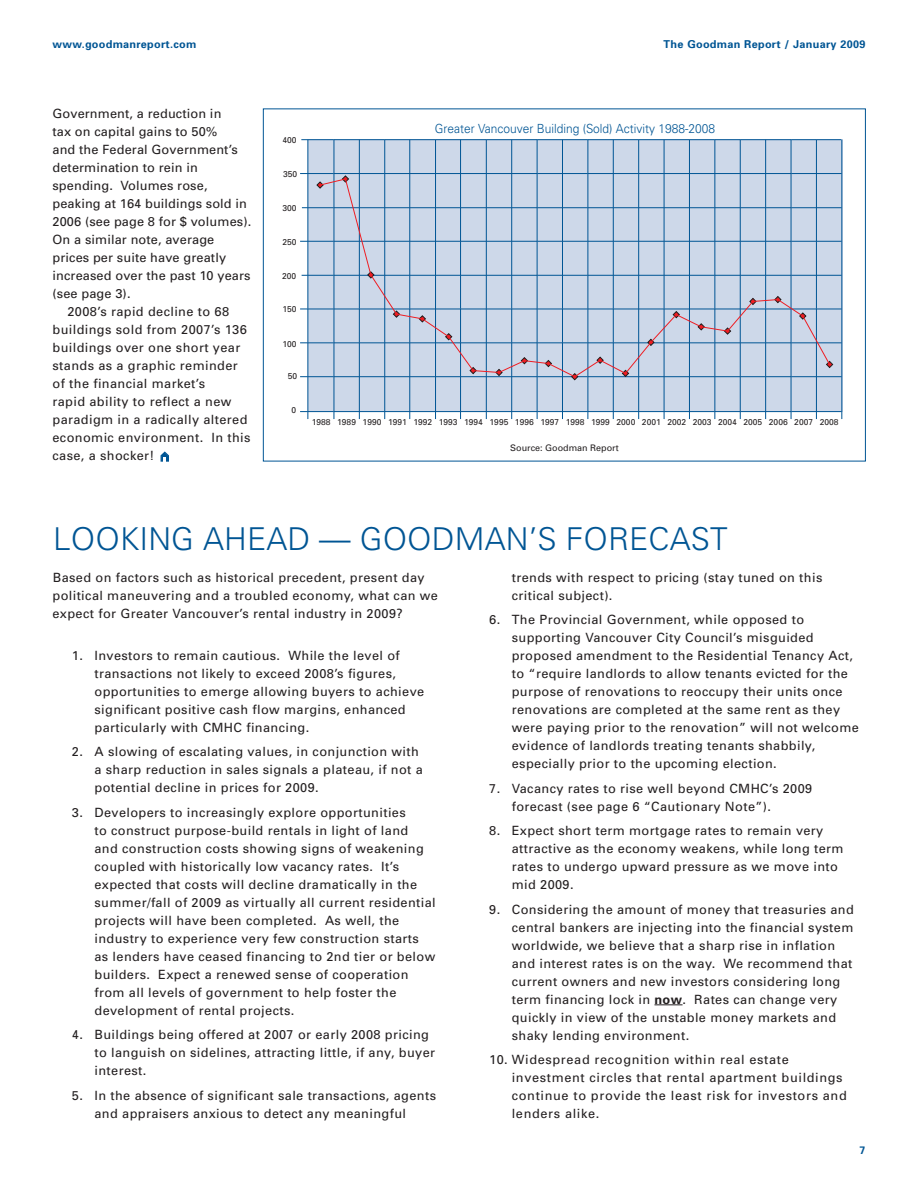
<style>
.page{position:relative;width:918px;height:1188px;background:#fff}
.page>*{position:absolute;margin:0;border:0;box-sizing:border-box;transform-origin:0 0}
.t1{font:300 31.5px "Univers";letter-spacing:.005em;color:#005594}
.t2{font:12.75px/18px "Univers";letter-spacing:.03em;color:#231f20}
.t3{font:12.75px "Univers";letter-spacing:.01em;color:#231f20}
.t4{font:12.75px/18px "Univers";letter-spacing:.05em;color:#231f20}
.t5{font:300 12.6px "Univers";color:#005594;scale:.95 1}
.t6{font:700 10.8px "Univers";letter-spacing:.025em;color:#005594}
.t7{font:9px "Univers";color:#231f20}
.t8{font:8.4px "Univers";color:#231f20}
.s1{font-weight:700}
</style>
<div class="page">
<div style="left:308px;top:140px;width:534px;height:272px;background:#cdd8e9"></div>
<hr style="left:359px;top:140px;width:1px;height:279px;background:#005594">
<hr style="left:410px;top:140px;width:1px;height:279px;background:#005594">
<hr style="left:460px;top:140px;width:1px;height:279px;background:#005594">
<hr style="left:511px;top:140px;width:1px;height:279px;background:#005594">
<hr style="left:562px;top:140px;width:1px;height:279px;background:#005594">
<hr style="left:613px;top:140px;width:1px;height:279px;background:#005594">
<hr style="left:664px;top:140px;width:1px;height:279px;background:#005594">
<hr style="left:765px;top:140px;width:1px;height:279px;background:#005594">
<hr style="left:300px;top:411px;width:542px;height:1px;background:#005594">
<hr style="left:308px;top:140px;width:1px;height:279px;background:#005594">
<hr style="left:302px;top:275px;width:540px;height:1px;background:#005594">
<hr style="left:300px;top:343px;width:542px;height:1px;background:#005594">
<hr style="left:301px;top:139px;width:540px;height:1px;background:#005594">
<hr style="left:302px;top:207px;width:540px;height:1px;background:#005594">
<hr style="left:715px;top:140px;width:1px;height:279px;background:#005594">
<hr style="left:816px;top:140px;width:1px;height:279px;background:#005594">
<hr style="left:300px;top:376px;width:542px;height:1px;background:#005594">
<hr style="left:300px;top:309px;width:542px;height:1px;background:#005594">
<hr style="left:300px;top:241px;width:542px;height:1px;background:#005594">
<hr style="left:300px;top:173px;width:542px;height:1px;background:#005594">
<hr style="left:334px;top:140px;width:1px;height:279px;background:#005594">
<hr style="left:384px;top:140px;width:1px;height:279px;background:#005594">
<hr style="left:435px;top:140px;width:1px;height:279px;background:#005594">
<hr style="left:486px;top:140px;width:1px;height:279px;background:#005594">
<hr style="left:537px;top:140px;width:1px;height:279px;background:#005594">
<hr style="left:588px;top:140px;width:1px;height:279px;background:#005594">
<hr style="left:638px;top:140px;width:1px;height:279px;background:#005594">
<hr style="left:740px;top:140px;width:1px;height:279px;background:#005594">
<hr style="left:791px;top:140px;width:1px;height:279px;background:#005594">
<hr style="left:689px;top:140px;width:1px;height:279px;background:#005594">
<hr style="left:842px;top:140px;width:1px;height:279px;background:#005594">
<svg style="left:319px;top:178px;width:512px;height:200px"></svg>
<svg style="left:654px;top:1004px;width:29px;height:1px"></svg>
<svg style="left:161px;top:451px;width:8px;height:11px"></svg>
<p class="t6" style="left:52px;top:37px;width:145px">www.goodmanreport.com</p>
<p class="t3" style="left:52px;top:106px;width:170px">Government, a reduction in</p>
<p class="t3" style="left:52px;top:124px;width:166px">tax on capital gains to 50%</p>
<p class="t3" style="left:52px;top:142px;width:187px">and the Federal Government’s</p>
<p class="t3" style="left:52px;top:160px;width:147px">determination to rein in</p>
<p class="t3" style="left:52px;top:178px;width:157px">spending. Volumes rose,</p>
<p class="t3" style="left:52px;top:196px;width:196px">peaking at 164 buildings sold in</p>
<p class="t3" style="left:52px;top:214px;width:200px">2006 (see page 8 for $ volumes).</p>
<p class="t3" style="left:52px;top:232px;width:163px">On a similar note, average</p>
<p class="t3" style="left:52px;top:250px;width:175px">prices per suite have greatly</p>
<p class="t3" style="left:52px;top:268px;width:200px">increased over the past 10 years</p>
<p class="t2" style="left:52px;top:285px;width:80px">(see page 3).</p>
<p class="t2" style="left:68px;top:303px;width:163px">2008’s rapid decline to 68</p>
<p class="t2" style="left:53px;top:321px;width:196px">buildings sold from 2007’s 136</p>
<p class="t2" style="left:53px;top:339px;width:189px">buildings over one short year</p>
<p class="t2" style="left:53px;top:357px;width:187px">stands as a graphic reminder</p>
<p class="t2" style="left:53px;top:375px;width:154px">of the financial market’s</p>
<p class="t2" style="left:53px;top:393px;width:181px">rapid ability to reflect a new</p>
<p class="t2" style="left:53px;top:411px;width:196px">paradigm in a radically altered</p>
<p class="t2" style="left:53px;top:429px;width:200px">economic environment. In this</p>
<p class="t2" style="left:53px;top:447px;width:104px">case, a shocker!</p>
<p class="t6" style="left:664px;top:37px;width:203px">The Goodman Report / January 2009</p>
<p class="t8" style="left:283px;top:135px;width:16px">400</p>
<p class="t8" style="left:283px;top:169px;width:16px">350</p>
<p class="t8" style="left:283px;top:203px;width:16px">300</p>
<p class="t8" style="left:283px;top:237px;width:16px">250</p>
<p class="t8" style="left:282px;top:270px;width:16px">200</p>
<p class="t8" style="left:283px;top:303px;width:16px">150</p>
<p class="t8" style="left:283px;top:339px;width:16px">100</p>
<p class="t8" style="left:288px;top:371px;width:11px">50</p>
<p class="t8" style="left:291px;top:405px;width:6px">0</p>
<p class="t5" style="left:435px;top:121px;width:296px">Greater Vancouver Building (Sold) Activity 1988-2008</p>
<p class="t8" style="left:312px;top:417px;width:97px">1988 1989 1990 1991</p>
<p class="t8" style="left:413px;top:417px;width:427px">1992 1993 1994 1995 1996 1997 1998 1999 2000 2001 2002 2003 2004 2005 2006 2007 2008</p>
<p class="t7" style="left:510px;top:442px;width:110px">Source: Goodman Report</p>
<h1 class="t1" style="left:53px;top:520px;width:676px">LOOKING AHEAD — GOODMAN’S FOR ECAST</h1>
<p class="t2" style="left:52px;top:568px;width:387px">Based on factors such as historical precedent, present day political maneuvering and a troubled economy, what can we expect for Greater Vancouver’s rental industry in 2009?</p>
<p class="t2" style="left:94px;top:646px;width:331px;text-indent:-23px">1. Investors to remain cautious. While the level of transactions not likely to exceed 2008’s figures, opportunities to emerge allowing buyers to achieve significant positive cash flow margins, enhanced particularly with CMHC financing.</p>
<p class="t2" style="left:94px;top:742px;width:330px;text-indent:-23px">2. A slowing of escalating values, in conjunction with a sharp reduction in sales signals a plateau, if not a potential decline in prices for 2009.</p>
<p class="t2" style="left:94px;top:803px;width:343px;text-indent:-23px">3. Developers to increasingly explore opportunities<br>to construct purpose-build rentals in light of land<br>and construction costs showing signs of weakening coupled with historically low vacancy rates. It’s expected that costs will decline dramatically in the summer/fall of 2009 as virtually all current residential projects will have been completed. As well, the industry to experience very few construction starts as lenders have ceased financing to 2nd tier or below builders. Expect a renewed sense of cooperation from all levels of government to help foster the development of rental projects.</p>
<p class="t2" style="left:94px;top:1025px;width:342px;text-indent:-23px">4. Buildings being offered at 2007 or early 2008 pricing to languish on sidelines, attracting little, if any, buyer interest.</p>
<p class="t2" style="left:72px;top:1086px;width:366px;text-align:center">5. In the absence of significant sale transactions, agents and appraisers anxious to detect any meaningful</p>
<p class="t2" style="left:512px;top:568px;width:312px">trends with respect to pricing (stay tuned on this critical subject).</p>
<p class="t2" style="left:512px;top:610px;width:349px;text-indent:-23px">6. The Provincial Government, while opposed to supporting Vancouver City Council’s misguided proposed amendment to the Residential Tenancy Act, to “require landlords to allow tenants evicted for the purpose of renovations to reoccupy their units once renovations are completed at the same rent as they were paying prior to the renovation” will not welcome evidence of landlords treating tenants shabbily, especially prior to the upcoming election.</p>
<p class="t2" style="left:512px;top:779px;width:302px;text-indent:-23px">7. Vacancy rates to rise well beyond CMH C’s 2009 forecast (see page 6 “Cautionary N ote”).</p>
<p class="t2" style="left:512px;top:821px;width:333px;text-indent:-23px">8. Expect short term mortgage rates to remain very attractive as the economy weakens, while long term rates to undergo upward pressure as we move into mid 2009.</p>
<p class="t2" style="left:512px;top:900px;width:344px;text-indent:-23px">9. Considering the amount of money that treasuries and central bankers are injecting into the financial system worldwide, we believe that a sharp rise in inflation and interest rates is on the way. We recommend that current owners and new investors considering long term financing lock in <span class="s1">now</span>. Rates can change very quickly in view of the unstable money markets and shaky lending environment.</p>
<p class="t4" style="left:512px;top:1050px;width:337px;text-indent:-23px">10. Widespread recognition within real estate investment circles that rental apartment buildings continue to provide the least risk for investors and lenders alike.</p>
<p class="t6" style="left:859px;top:1143px;width:8px">7</p>
</div>
